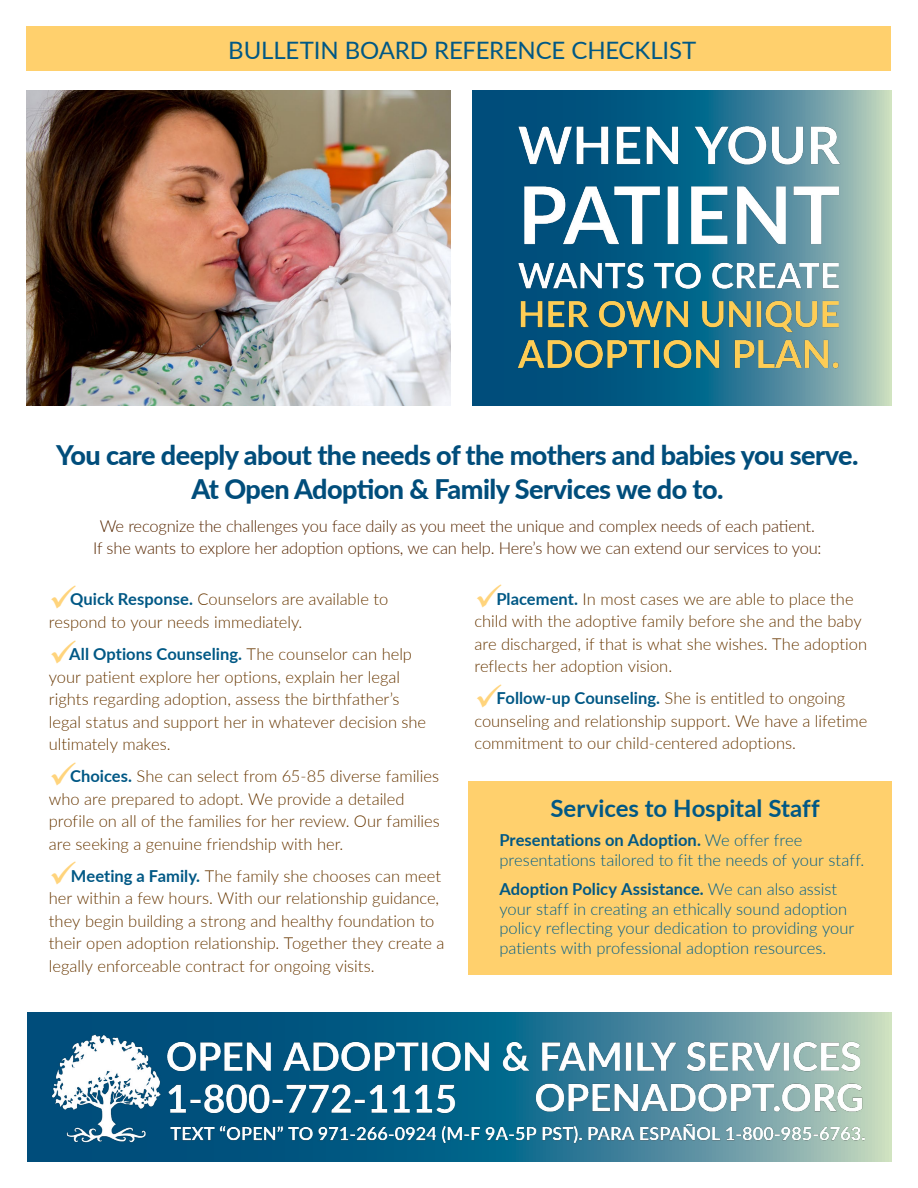
<style>
.page{position:relative;width:918px;height:1188px;background:#fff}
.page>*{position:absolute;margin:0;border:0;box-sizing:border-box;transform-origin:0 0}
.t1{font:800 27px/34.5px "Lato";letter-spacing:-.02em;color:#004d7b;text-align:center}
.t2{font:24px "Lato";letter-spacing:-.005em;color:#005885}
.t3{font:700 24px "Lato";color:#005885}
.t4{font:300 16.5px/22.5px "Lato";color:#683700}
.t5{font:300 16.5px/19.5px "Lato";color:#005f8b}
.t6{font:300 16.5px/22.5px "Lato";letter-spacing:-.01em;color:#572700;text-align:center}
.s1{color:#ffd47c}
.s2{font-weight:700;color:#005885}
</style>
<div class="page">
<svg style="left:472px;top:90px;width:419px;height:315px"></svg>
<svg style="left:27px;top:1013px;width:864px;height:149px"></svg>
<img style="left:47px;top:1027px;width:820px;height:130px">
<img style="left:27px;top:90px;width:423px;height:315px">
<img style="left:511px;top:119px;width:337px;height:257px">
<div style="left:468px;top:781px;width:423px;height:194px;background:#ffd06d"></div>
<div style="left:27px;top:26px;width:864px;height:45px;background:#ffd06d"></div>
<h2 class="t2" style="left:228px;top:33px;width:470px">BULLETIN BOARD REFERENCE CHECKLIST</h2>
<h1 class="t1" style="left:56px;top:437px;width:804px">You care deeply about the needs of the mothers and babies you serve.<br>At Open Adoption &amp; Family Services we do to.</h1>
<p class="t6" style="left:93px;top:514px;width:730px">We recognize the challenges you face daily as you meet the unique and complex needs of each patient.<br>If she wants to explore her adoption options, we can help. Here’s how we can extend our services to you:</p>
<p class="t4" style="left:49px;top:588px;width:341px"><span class="s1">✓</span><span class="s2">Quick Response.</span> Counselors are available to respond to your needs immediately.</p>
<p class="t4" style="left:49px;top:642px;width:379px"><span class="s1">✓</span><span class="s2">All Options Counseling.</span> The counselor can help your patient explore her options, explain her legal rights regarding adoption, assess the birthfather’s legal status and support her in whatever decision she ultimately makes.</p>
<p class="t4" style="left:49px;top:764px;width:393px"><span class="s1">✓</span><span class="s2">Choices.</span> She can select from 65-85 diverse families who are prepared to adopt. We provide a detailed profile on all of the families for her review. Our families are seeking a genuine friendship with her.</p>
<p class="t4" style="left:49px;top:864px;width:397px"><span class="s1">✓</span><span class="s2">Meeting a Family.</span> The family she chooses can meet her within a few hours. With our relationship guidance, they begin building a strong and healthy foundation to their open adoption relationship. Together they create a legally enforceable contract for ongoing visits.</p>
<p class="t4" style="left:474px;top:587px;width:394px"><span class="s1">✓</span><span class="s2">Placement.</span> In most cases we are able to place the child with the adoptive family before she and the baby are discharged, if that is what she wishes. The adoption reflects her adoption vision.</p>
<p class="t4" style="left:474px;top:687px;width:395px"><span class="s1">✓</span><span class="s2">Follow-up Counseling.</span> She is entitled to ongoing counseling and relationship support. We have a lifetime commitment to our child-centered adoptions.</p>
<h2 class="t3" style="left:550px;top:791px;width:271px">Services to Hospital Staff</h2>
<p class="t5" style="left:499px;top:830px;width:366px"><span class="s2">Presentations on Adoption.</span> We offer free presentations tailored to fit the needs of your staff.</p>
<p class="t5" style="left:499px;top:879px;width:356px"><span class="s2">Adoption Policy Assistance.</span> We can also assist your staff in creating an ethically sound adoption policy reflecting your dedication to providing your patients with professional adoption resources.</p>
</div>
